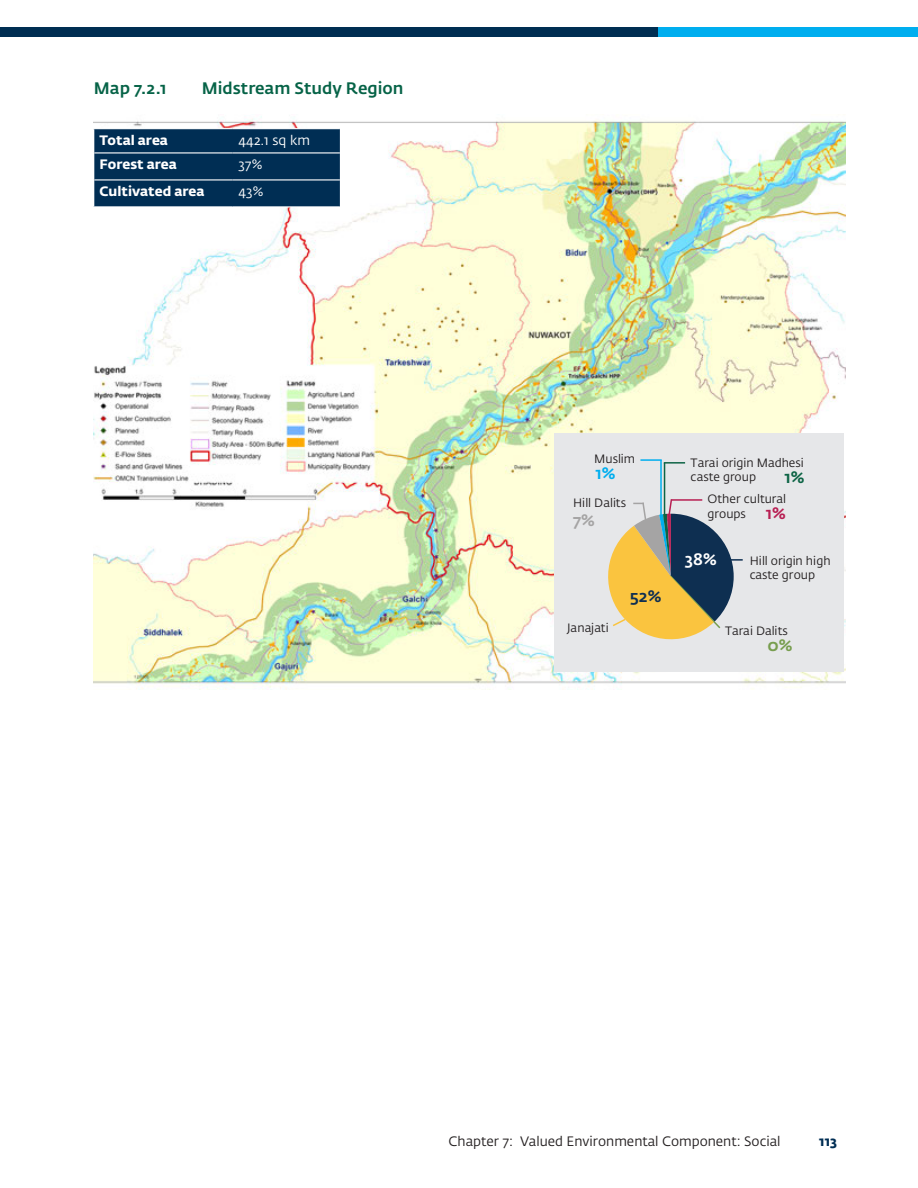
<style>
.page{position:relative;width:918px;height:1188px;background:#fff}
.page>*{position:absolute;margin:0;border:0;box-sizing:border-box;transform-origin:0 0}
.Map_Name_-_No_Rule{font:500 16.5px "Fedra Sans Std";color:#066347}
.t1{font:500 16.5px "Fedra Sans Std";color:#fff}
.t2{font:500 16.5px "Fedra Sans Std";color:#0f2f52}
.t3{font:500 16.5px "Fedra Sans Std";color:#a5a4a4}
.t4{font:500 16.5px "Fedra Sans Std";color:#789e4f}
.t5{font:500 16.5px "Fedra Sans Std";color:#00aeef}
.t6{font:500 16.5px "Fedra Sans Std";color:#0d6445}
.t7{font:13.5px "Fedra Sans Std";color:#231f20}
.Table_Row_Header{font:700 13.5px "Fedra Sans Std";color:#fff}
.Table_Body{font:13.5px "Fedra Sans Std";letter-spacing:.015em;color:#fff}
.t8{font:700 13.5px "Fedra Sans Std";color:#002e54}
.t9{font:12px/14.4px "Fedra Sans Std";color:#231f20}
.s1{font-weight:500;font-size:16.5px;color:#b81f53}
</style>
<div class="page">
<div style="left:0;top:27px;width:918px;height:9px;background:#002e52"></div>
<div style="left:659px;top:27px;width:259px;height:9px;background:#00aeef"></div>
<img style="left:93px;top:116px;width:752px;height:574px">
<hr style="left:93px;top:128px;width:139px;height:1px;background:#fff">
<hr style="left:232px;top:128px;width:108px;height:1px;background:#fff">
<svg style="left:93px;top:129px;width:247px;height:78px;background:#0b375b"></svg>
<div style="left:554px;top:433px;width:290px;height:238px;background:#e6e7e9"></div>
<hr style="left:708px;top:559px;width:35px;height:2px;background:#0f2f52">
<svg style="left:608px;top:498px;width:126px;height:142px"></svg>
<hr style="left:664px;top:463px;width:1px;height:57px;background:#0d6445">
<svg style="left:665px;top:462px;width:19px;height:2px"></svg>
<hr style="left:660px;top:460px;width:2px;height:58px;background:#00aeef">
<hr style="left:641px;top:459px;width:20px;height:2px;background:#00aeef">
<p class="Map_Name_-_No_Rule" style="left:94px;top:78px;width:74px">Map 7.2.1</p>
<p class="Map_Name_-_No_Rule" style="left:202px;top:78px;width:203px">Midstream Study Region</p>
<p class="Table_Row_Header" style="left:100px;top:132px;width:70px">Total area</p>
<p class="Table_Body" style="left:238px;top:132px;width:73px">442.1 sq km</p>
<p class="Table_Row_Header" style="left:100px;top:156px;width:79px">Forest area</p>
<p class="Table_Body" style="left:238px;top:157px;width:26px">37%</p>
<p class="Table_Row_Header" style="left:100px;top:183px;width:106px">Cultivated area</p>
<p class="Table_Body" style="left:238px;top:184px;width:27px">43%</p>
<p class="t9" style="left:594px;top:452px;width:43px">Muslim</p>
<p class="t5" style="left:596px;top:463px;width:22px">1%</p>
<p class="t9" style="left:573px;top:496px;width:54px">Hill Dalits</p>
<p class="t3" style="left:573px;top:510px;width:23px">7%</p>
<p class="t9" style="left:567px;top:621px;width:43px">Janajati</p>
<p class="t2" style="left:630px;top:586px;width:33px">52%</p>
<p class="t9" style="left:691px;top:456px;width:115px">Tarai origin Madhesi caste group</p>
<p class="t6" style="left:785px;top:467px;width:22px">1%</p>
<p class="t9" style="left:708px;top:492px;width:80px">Other cultural groups <span class="s1">1%</span></p>
<p class="t1" style="left:685px;top:548px;width:33px">38%</p>
<p class="t9" style="left:750px;top:553px;width:82px">Hill origin high caste group</p>
<p class="t9" style="left:725px;top:624px;width:64px">Tarai Dalits</p>
<p class="t4" style="left:767px;top:635px;width:26px">0%</p>
<p class="t7" style="left:448px;top:1133px;width:334px">Chapter 7: Valued Environmental Component: Social</p>
<p class="t8" style="left:819px;top:1132px;width:19px">113</p>
</div>
